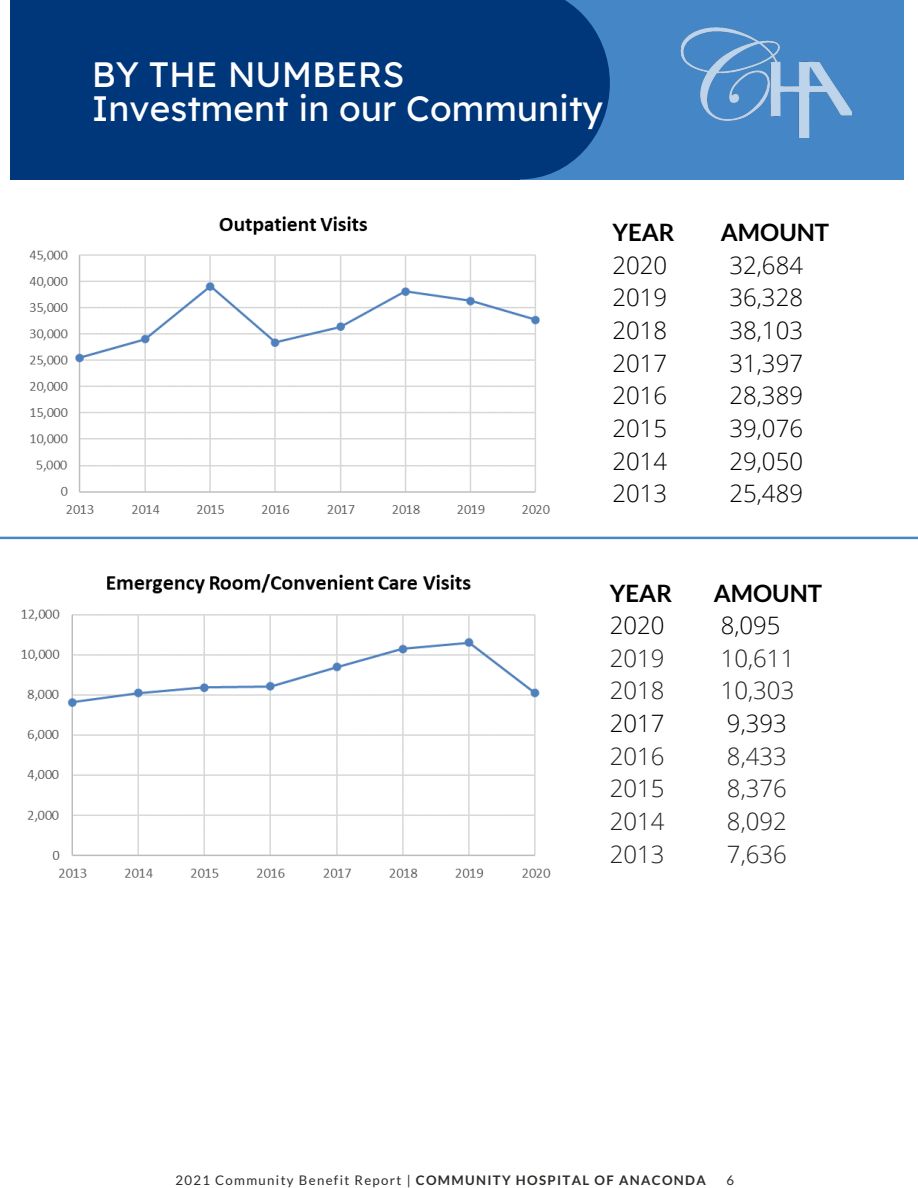
<style>
.page{position:relative;width:918px;height:1188px;background:#fff}
.page>*{position:absolute;margin:0;border:0;box-sizing:border-box;transform-origin:0 0}
.t1{font:35.25px/35px "Lexend Deca";color:#fff}
.t2{font:300 24px "Open Sans";color:#000}
.t3{font:300 24px "Open Sans";color:#222}
.t4{font:700 24px "Lato";color:#000}
.t5{font:13.2px "Lato";letter-spacing:.1em;color:#2c2c29}
.s1{font-weight:700}
</style>
<div class="page">
<div style="left:11px;top:0;width:509px;height:180px;background:#00377b"></div>
<div style="left:520px;top:0;width:384px;height:180px;background:#4586c6"></div>
<svg style="left:520px;top:0;width:90px;height:179px"></svg>
<img style="left:680px;top:27px;width:172px;height:111px">
<img style="left:21px;top:574px;width:530px;height:304px">
<img style="left:29px;top:216px;width:521px;height:298px">
<hr style="left:0;top:537px;width:918px;height:2px;background:#4586c6">
<h1 class="t1" style="left:92px;top:56px;width:513px">BY THE NUMBERS<br>Investment in our Community</h1>
<p class="t4" style="left:612px;top:217px;width:64px">YEAR</p>
<p class="t4" style="left:721px;top:217px;width:110px">AMOUNT</p>
<p class="t2" style="left:612px;top:248px;width:56px">2020</p>
<p class="t2" style="left:729px;top:248px;width:75px">32,684</p>
<p class="t2" style="left:612px;top:281px;width:56px">2019</p>
<p class="t2" style="left:729px;top:281px;width:75px">36,328</p>
<p class="t2" style="left:612px;top:313px;width:56px">2018</p>
<p class="t2" style="left:729px;top:313px;width:75px">38,103</p>
<p class="t2" style="left:612px;top:346px;width:56px">2017</p>
<p class="t2" style="left:729px;top:346px;width:75px">31,397</p>
<p class="t2" style="left:612px;top:379px;width:56px">2016</p>
<p class="t2" style="left:729px;top:379px;width:75px">28,389</p>
<p class="t2" style="left:612px;top:411px;width:56px">2015</p>
<p class="t2" style="left:729px;top:411px;width:75px">39,076</p>
<p class="t2" style="left:612px;top:444px;width:56px">2014</p>
<p class="t2" style="left:729px;top:444px;width:75px">29,050</p>
<p class="t2" style="left:612px;top:477px;width:56px">2013</p>
<p class="t2" style="left:729px;top:477px;width:75px">25,489</p>
<p class="t4" style="left:610px;top:578px;width:64px">YEAR</p>
<p class="t4" style="left:714px;top:578px;width:110px">AMOUNT</p>
<p class="t2" style="left:610px;top:609px;width:56px">2020</p>
<p class="t2" style="left:721px;top:609px;width:61px">8,095</p>
<p class="t3" style="left:610px;top:641px;width:56px">2019</p>
<p class="t3" style="left:721px;top:641px;width:75px">10,611</p>
<p class="t3" style="left:610px;top:674px;width:56px">2018</p>
<p class="t3" style="left:721px;top:674px;width:75px">10,303</p>
<p class="t2" style="left:610px;top:706px;width:56px">2017</p>
<p class="t2" style="left:727px;top:706px;width:61px">9,393</p>
<p class="t3" style="left:610px;top:739px;width:56px">2016</p>
<p class="t3" style="left:727px;top:739px;width:61px">8,433</p>
<p class="t3" style="left:610px;top:772px;width:56px">2015</p>
<p class="t3" style="left:727px;top:772px;width:61px">8,376</p>
<p class="t3" style="left:610px;top:804px;width:56px">2014</p>
<p class="t3" style="left:727px;top:804px;width:61px">8,092</p>
<p class="t3" style="left:610px;top:837px;width:56px">2013</p>
<p class="t3" style="left:727px;top:837px;width:61px">7,636</p>
<p class="t5" style="left:175px;top:1172px;width:532px">2021 Community Benefit Report | <span class="s1">COMMUNITY HOSPITAL OF ANACONDA</span></p>
<p class="t5" style="left:727px;top:1172px;width:9px">6</p>
</div>
